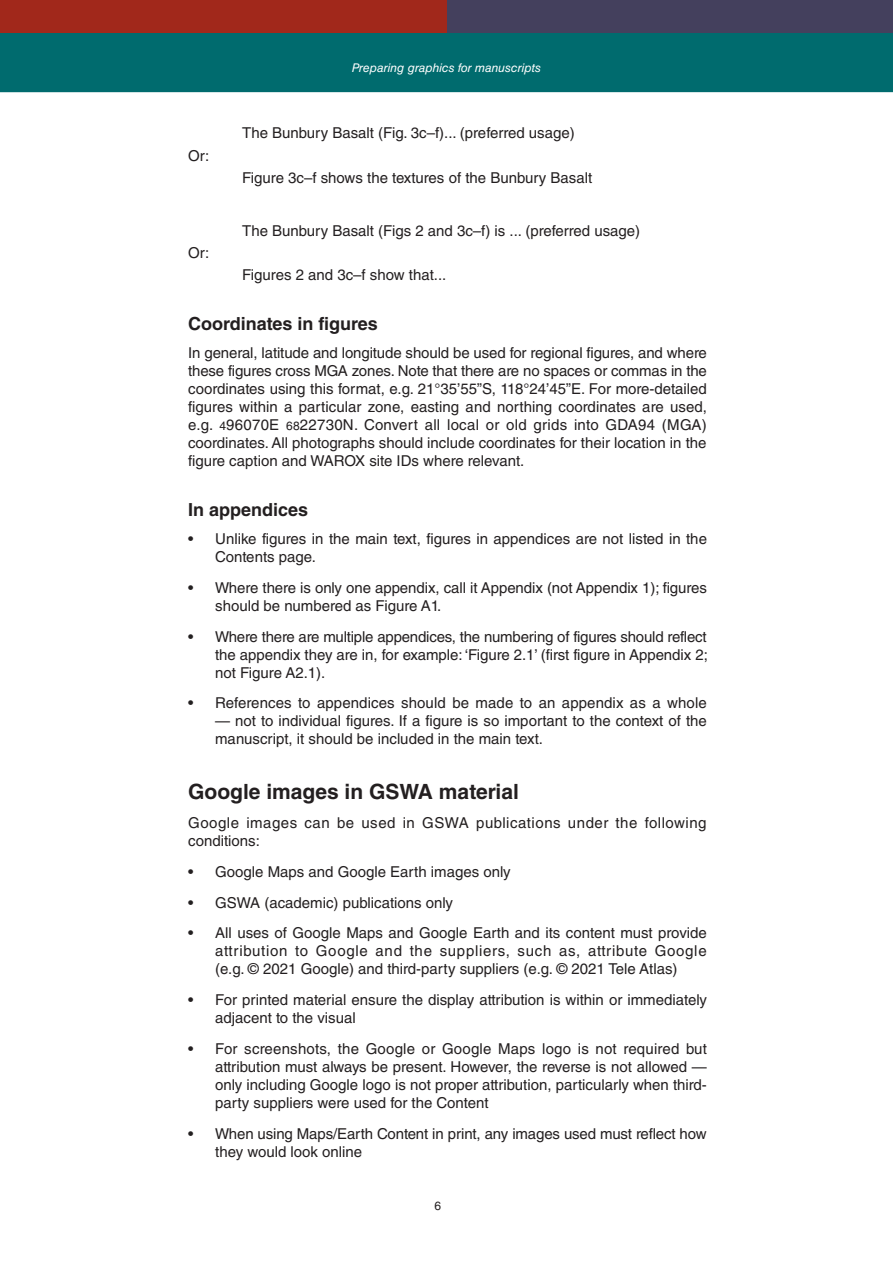
<style>
.page{position:relative;width:893px;height:1263px;background:#fff}
.page>*{position:absolute;margin:0;border:0;box-sizing:border-box;transform-origin:0 0}
.Heading_2{font:700 21px "Helvetica LT Std";color:#231f20}
.Heading_3{font:700 18px "Helvetica LT Std";color:#231f20}
.Textblocked{font:15px/18px "Helvetica LT Std";color:#231f20}
.Textblocked-2{font:15px/18px "Helvetica LT Std";letter-spacing:.035em;color:#231f20}
.t1{font:italic 12px "Helvetica LT Std";color:#fff}
.t2{font:12px "Helvetica LT Std";color:#231f20}
.s1{font-size:12px}
</style>
<div class="page">
<div style="left:0;top:33px;width:893px;height:59px;background:#006b6e"></div>
<div style="left:0;top:0;width:448px;height:33px;background:#a1281b"></div>
<div style="left:448px;top:0;width:445px;height:33px;background:#44405d"></div>
<p class="t1" style="left:352px;top:61px;width:191px">Preparing graphics for manuscripts</p>
<p class="Textblocked" style="left:188px;top:146px;width:23px">Or:</p>
<p class="Textblocked" style="left:188px;top:244px;width:23px">Or:</p>
<p class="Textblocked" style="left:242px;top:124px;width:334px">The Bunbury Basalt (Fig. 3c–f)... (preferred usage)</p>
<p class="Textblocked" style="left:242px;top:169px;width:352px">Figure 3c–f shows the textures of the Bunbury Basalt</p>
<p class="Textblocked" style="left:242px;top:222px;width:399px">The Bunbury Basalt (Figs 2 and 3c–f) is ... (preferred usage)</p>
<p class="Textblocked" style="left:242px;top:266px;width:206px">Figures 2 and 3c–f show that...</p>
<p class="Heading_3" style="left:188px;top:312px;width:191px">Coordinates in figures</p>
<p class="Textblocked" style="left:188px;top:344px;width:520px;text-align:justify">In general, latitude and longitude should be used for regional figures, and where these figures cross MGA zones. Note that there are no spaces or commas in the coordinates using this format, e.g. 21°35’55”S, 118°24’45”E. For more-detailed figures within a particular zone, easting and northing coordinates are used, e.g. <span class="s1">4</span>96070E <span class="s1">68</span>22730N. Convert all local or old grids into GDA94 (MGA) coordinates. All photographs should include coordinates for their location in the figure caption and WAROX site IDs where relevant.</p>
<p class="Heading_3" style="left:188px;top:498px;width:122px">In appendices</p>
<p class="Textblocked" style="left:215px;top:530px;width:493px;text-indent:-27px">• Unlike figures in the main text, figures in appendices are not listed in the<br>Contents page.</p>
<p class="Textblocked" style="left:215px;top:579px;width:493px;text-indent:-27px">• Where there is only one appendix, call it Appendix (not Appendix 1); figures should be numbered as Figure A1.</p>
<p class="Textblocked" style="left:215px;top:627px;width:494px;text-align:justify;text-indent:-27px">• Where there are multiple appendices, the numbering of figures should reflect the appendix they are in, for example: ‘Figure 2.1’ (first figure in Appendix 2; not Figure A2.1).</p>
<p class="Textblocked" style="left:188px;top:694px;width:520px">• References to appendices should be made to an appendix as a whole</p>
<p class="Textblocked" style="left:215px;top:712px;width:493px">— not to individual figures. If a figure is so important to the context of the manuscript, it should be included in the main text.</p>
<p class="Heading_2" style="left:188px;top:779px;width:332px">Google images in GSWA material</p>
<p class="Textblocked-2" style="left:188px;top:814px;width:520px">Google images can be used in GSWA publications under the following conditions:</p>
<p class="Textblocked" style="left:188px;top:862px;width:324px">• Google Maps and Google Earth images only</p>
<p class="Textblocked" style="left:188px;top:893px;width:266px">• GSWA (academic) publications only</p>
<p class="Textblocked" style="left:215px;top:924px;width:493px;text-align:justify;text-indent:-27px">• All uses of Google Maps and Google Earth and its content must provide attribution to Google and the suppliers, such as, attribute Google (e.g. © 2021 Google) and third-party suppliers (e.g. © 2021 Tele Atlas)</p>
<p class="Textblocked" style="left:215px;top:991px;width:493px;text-indent:-27px">• For printed material ensure the display attribution is within or immediately adjacent to the visual</p>
<p class="Textblocked" style="left:215px;top:1039px;width:493px;text-align:justify;text-indent:-27px">• For screenshots, the Google or Google Maps logo is not required but attribution must always be present. However, the reverse is not allowed — only including Google logo is not proper attribution, particularly when third&shy;party suppliers were used for the Content</p>
<p class="Textblocked" style="left:215px;top:1124px;width:493px;text-indent:-27px">• When using Maps/Earth Content in print, any images used must reflect how they would look online</p>
<p class="t2" style="left:435px;top:1199px;width:8px">6</p>
</div>
